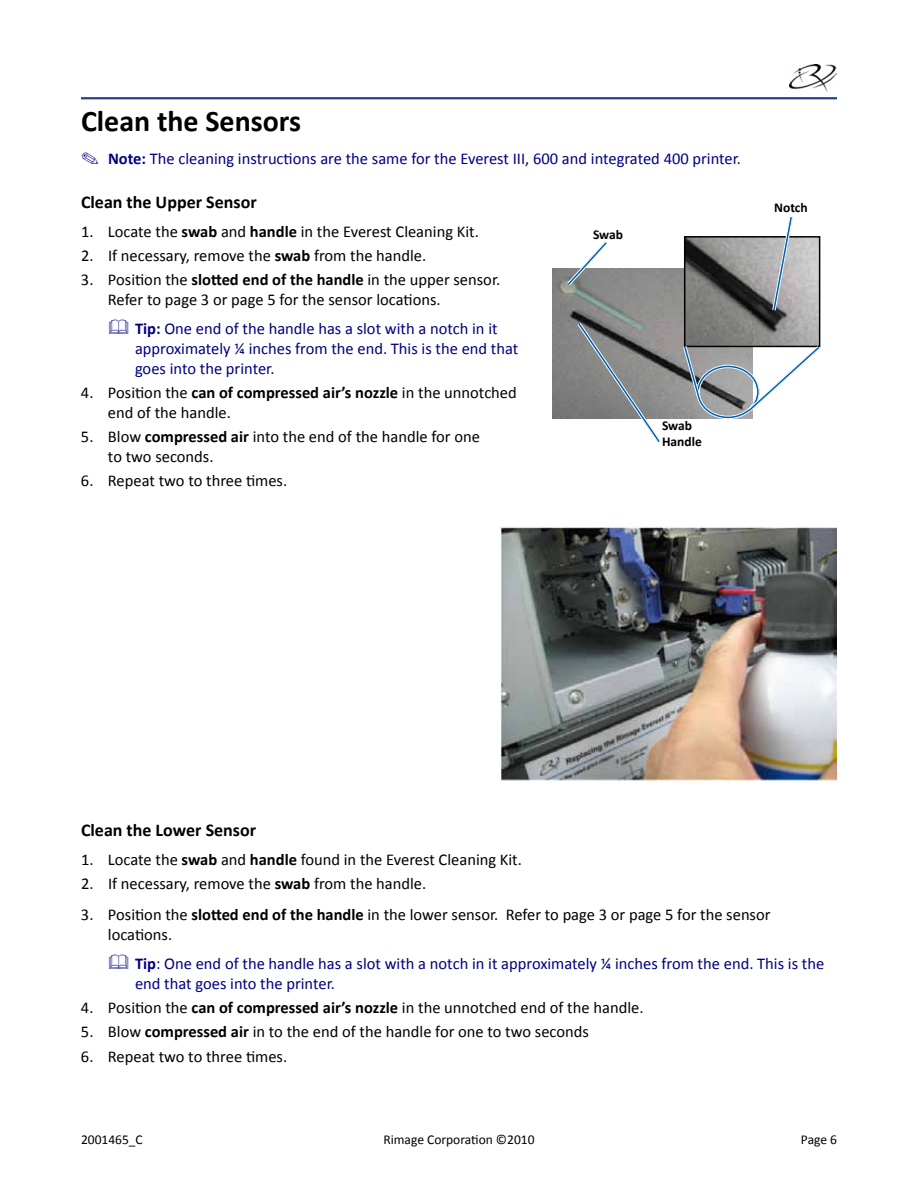
<style>
.page{position:relative;width:918px;height:1188px;background:#fff}
.page>*{position:absolute;margin:0;border:0;box-sizing:border-box;transform-origin:0 0}
.t1{font:700 30px "Calibri";color:#000}
.t2{font:700 18px "Calibri";color:#000}
.t3{font:16.5px/19.8px "Calibri";color:#000}
.t4{font:16.5px/19.8px "Calibri";color:#000080}
.t5{font:13.5px "Calibri";color:#000}
.t6{font:700 13.5px/16.2px "Calibri";color:#000}
.s1{font-weight:700}
</style>
<div class="page">
<hr style="left:81px;top:97px;width:756px;height:2px;background:#25408f">
<img style="left:790px;top:64px;width:46px;height:27px">
<img style="left:553px;top:268px;width:200px;height:151px">
<img style="left:687px;top:239px;width:130px;height:105px">
<div style="left:684px;top:236px;width:136px;height:111px;border:2px solid #000"></div>
<div style="left:697px;top:365px;width:62px;height:54px;border:3px solid #005ead;border-radius:50%"></div>
<div style="left:699px;top:367px;width:58px;height:49px;border:1px solid #fff;border-radius:50%"></div>
<svg style="left:681px;top:343px;width:22px;height:58px"></svg>
<svg style="left:745px;top:343px;width:76px;height:72px"></svg>
<svg style="left:770px;top:217px;width:25px;height:97px"></svg>
<svg style="left:564px;top:242px;width:46px;height:46px"></svg>
<svg style="left:575px;top:319px;width:88px;height:124px"></svg>
<img style="left:500px;top:526px;width:337px;height:254px">
<h1 class="t1" style="left:81px;top:101px;width:222px">Clean the Sensors</h1>
<p class="t4" style="left:108px;top:148px;width:635px"><span class="s1">Note:</span> The cleaning instructions are the same for the Everest III, 600 and integrated 400 printer.</p>
<p class="t2" style="left:81px;top:190px;width:177px">Clean the Upper Sensor</p>
<p class="t3" style="left:81px;top:221px;width:399px">1. Locate the <span class="s1">swab</span> and <span class="s1">handle</span> in the Everest Cleaning Kit.</p>
<p class="t3" style="left:81px;top:246px;width:347px">2. If necessary, remove the <span class="s1">swab</span> from the handle.</p>
<p class="t3" style="left:108px;top:270px;width:394px;text-indent:-27px">3. Position the <span class="s1">slotted end of the handle</span> in the upper sensor.<br>Refer to page 3 or page 5 for the sensor locations.</p>
<p class="t4" style="left:135px;top:319px;width:385px"><span class="s1">Tip:</span> One end of the handle has a slot with a notch in it approximately ¼ inches from the end. This is the end that goes into the printer.</p>
<p class="t3" style="left:108px;top:382px;width:410px;text-indent:-27px">4. Position the <span class="s1">can of compressed air’s nozzle</span> in the unnotched end of the handle.</p>
<p class="t3" style="left:108px;top:427px;width:373px;text-indent:-27px">5. Blow <span class="s1">compressed air</span> into the end of the handle for one to two seconds.</p>
<p class="t3" style="left:81px;top:471px;width:208px">6. Repeat two to three times.</p>
<p class="t6" style="left:593px;top:226px;width:32px">Swab</p>
<p class="t6" style="left:662px;top:417px;width:41px">Swab<br>Handle</p>
<p class="t6" style="left:774px;top:200px;width:35px">Notch</p>
<p class="t2" style="left:81px;top:819px;width:177px">Clean the Lower Sensor</p>
<p class="t3" style="left:81px;top:850px;width:442px">1. Locate the <span class="s1">swab</span> and <span class="s1">handle</span> found in the Everest Cleaning Kit.</p>
<p class="t3" style="left:81px;top:874px;width:347px">2. If necessary, remove the <span class="s1">swab</span> from the handle.</p>
<p class="t3" style="left:108px;top:905px;width:664px;text-indent:-27px">3. Position the <span class="s1">slotted end of the handle</span> in the lower sensor. Refer to page 3 or page 5 for the sensor locations.</p>
<p class="t4" style="left:135px;top:954px;width:691px"><span class="s1">Tip</span>: One end of the handle has a slot with a notch in it approximately ¼ inches from the end. This is the end that goes into the printer.</p>
<p class="t3" style="left:81px;top:998px;width:564px">4. Position the <span class="s1">can of compressed air’s nozzle</span> in the unnotched end of the handle.</p>
<p class="t3" style="left:81px;top:1022px;width:509px">5. Blow <span class="s1">compressed air</span> in to the end of the handle for one to two seconds</p>
<p class="t3" style="left:81px;top:1046px;width:208px">6. Repeat two to three times.</p>
<p class="t5" style="left:81px;top:1131px;width:63px">2001465_C</p>
<p class="t5" style="left:383px;top:1131px;width:153px">Rimage Corporation ©2010</p>
<p class="t5" style="left:801px;top:1131px;width:38px">Page 6</p>
</div>
